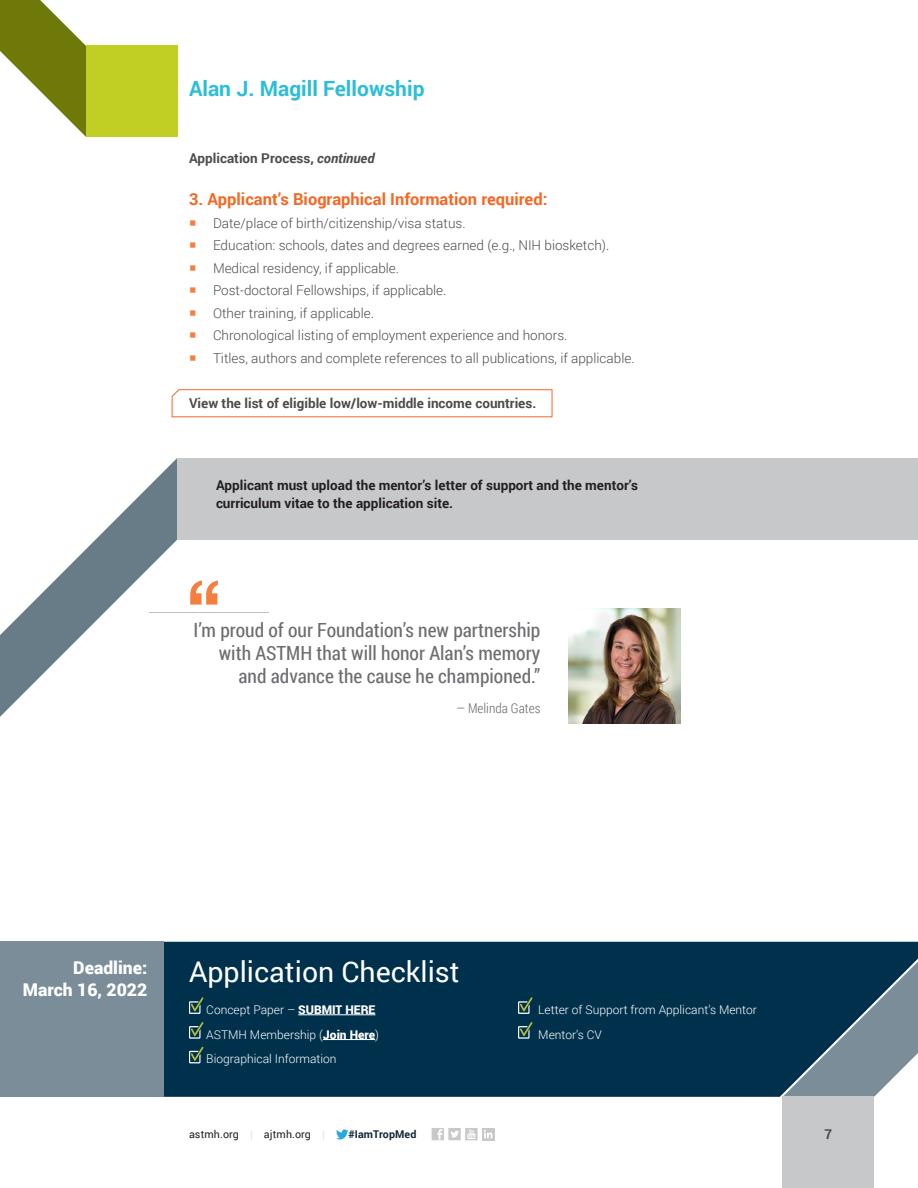
<style>
.page{position:relative;width:918px;height:1188px;background:#fff}
.page>*{position:absolute;margin:0;border:0;box-sizing:border-box;transform-origin:0 0}
.t1{font:28.5px "Roboto";color:#fff}
.t2{font:700 21px "Roboto";color:#2cbdd8}
.t3{font:19.5px/23.4px "Roboto Condensed";color:#6c6d70;text-align:right}
.t4{font:900 17.55px/21.9px "Roboto";color:#fff;text-align:right}
.t5{font:700 16.5px "Roboto";color:#f36824}
.t6{font:300 13.5px/22.5px "Roboto";color:#4b4c4d}
.t7{font:700 13.5px/18px "Roboto";color:#231f20}
.t8{font:700 13.5px "Roboto";color:#4b4c4d}
.t9{font:300 13.5px "Roboto Condensed";color:#6c6d70}
.t10{font:300 12px/24.8px "Roboto";color:#fff}
.t11{font:10.65px "Roboto";letter-spacing:.01em;color:#231f20}
.t12{font:700 10.65px "Roboto";letter-spacing:.01em;color:#122632}
.s1{font-style:italic}
.s2{font-weight:900}
.s3{color:#dcdddf}
</style>
<div class="page">
<svg style="left:0;top:0;width:132px;height:137px"></svg>
<div style="left:783px;top:1097px;width:91px;height:91px;background:#c7c8ca"></div>
<div style="left:86px;top:46px;width:91px;height:91px;background:#c1ce23"></div>
<svg style="left:336px;top:1129px;width:12px;height:10px"></svg>
<svg style="left:432px;top:1128px;width:46px;height:12px"></svg>
<svg style="left:482px;top:1128px;width:12px;height:12px"></svg>
<svg style="left:484px;top:1130px;width:8px;height:8px"></svg>
<svg style="left:0;top:458px;width:177px;height:259px"></svg>
<div style="left:177px;top:458px;width:741px;height:82px;background:#c7c8ca"></div>
<svg style="left:163px;top:942px;width:755px;height:155px;fill:#00314c"></svg>
<hr style="left:149px;top:612px;width:119px;height:1px;background:#b7c2cb">
<svg style="left:190px;top:580px;width:28px;height:25px"></svg>
<img style="left:568px;top:608px;width:113px;height:115px">
<svg style="left:171px;top:389px;width:382px;height:29px"></svg>
<hr style="left:298px;top:1014px;width:77px;height:1px;background:#fff">
<hr style="left:323px;top:1039px;width:52px;height:1px;background:#fff">
<svg style="left:189px;top:997px;width:15px;height:17px"></svg>
<svg style="left:189px;top:1022px;width:15px;height:17px"></svg>
<svg style="left:189px;top:1047px;width:15px;height:16px"></svg>
<svg style="left:518px;top:997px;width:15px;height:17px"></svg>
<svg style="left:518px;top:1022px;width:15px;height:17px"></svg>
<div style="left:0;top:942px;width:163px;height:155px;background:#7a8d98"></div>
<h2 class="t2" style="left:189px;top:73px;width:237px">Alan J. Magill Fellowship</h2>
<p class="t8" style="left:189px;top:149px;width:187px">Application Process, <span class="s1">continued</span></p>
<p class="t5" style="left:189px;top:188px;width:360px">3. Applicant’s Biographical Information required:</p>
<p class="t6" style="left:213px;top:211px;width:423px">Date/place of birth/citizenship/visa status.<br>Education: schools, dates and degrees earned (e.g., NIH biosketch).<br>Medical residency, if applicable.<br>Post-doctoral Fellowships, if applicable.<br>Other training, if applicable.<br>Chronological listing of employment experience and honors.<br>Titles, authors and complete references to all publications, if applicable.</p>
<p class="t8" style="left:189px;top:393px;width:349px">View the list of eligible low/low-middle income countries.</p>
<p class="t7" style="left:216px;top:476px;width:423px">Applicant must upload the mentor’s letter of support and the mentor’s curriculum vitae to the application site.</p>
<h3 class="t3" style="left:194px;top:617px;width:348px">I’m proud of our Foundation’s new partnership with ASTMH that will honor Alan’s memory and advance the cause he championed.”</h3>
<p class="t9" style="left:456px;top:699px;width:86px">— Melinda Gates</p>
<p class="t4" style="left:23px;top:956px;width:126px">Deadline:<br>March 16, 2022</p>
<h1 class="t1" style="left:189px;top:952px;width:272px">Application Checklist</h1>
<p class="t10" style="left:206px;top:997px;width:174px">Concept Paper – <span class="s2">SUBMIT HERE<br></span>ASTMH Membership (<span class="s2">Join Here</span>)<br>Biographical Information</p>
<p class="t10" style="left:538px;top:997px;width:220px">Letter of Support from Applicant’s Mentor<br>Mentor’s CV</p>
<p class="t11" style="left:189px;top:1127px;width:137px">astmh.org <span class="s3">|</span> ajtmh.org <span class="s3">|</span></p>
<p class="t12" style="left:348px;top:1127px;width:69px">#IamTropMed</p>
<p class="t8" style="left:824px;top:1124px;width:9px">7</p>
</div>
